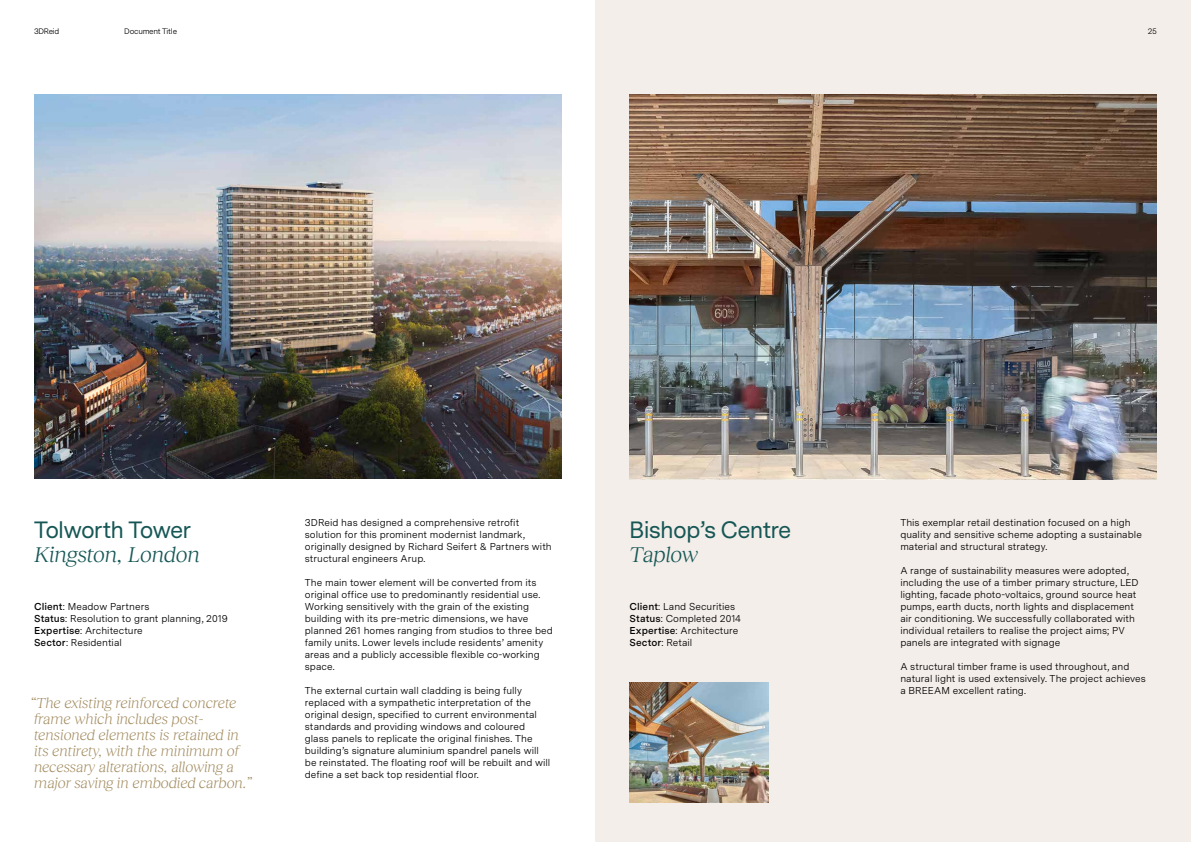
<style>
.page{position:relative;width:1191px;height:842px;background:#fff}
.page>*{position:absolute;margin:0;border:0;box-sizing:border-box;transform-origin:0 0}
.t1{font:22px "Messina Sans";letter-spacing:-.005em;color:#165755}
.t2{font:italic 22px "Reckless Neue";letter-spacing:-.01em;color:#165755}
.t3{font:italic 300 15px/16px "Reckless Neue";color:#a28b5e}
.t4{font:10px/12px "Messina Sans";letter-spacing:.005em;color:#000}
.t5{font:8px "Messina Sans";letter-spacing:-.03em;color:#000}
.s1{font-weight:600}
</style>
<div class="page">
<div style="left:595px;top:0;width:596px;height:842px;background:#f4eeea"></div>
<img style="left:34px;top:94px;width:527px;height:384px">
<img style="left:629px;top:94px;width:528px;height:386px">
<img style="left:629px;top:682px;width:139px;height:120px">
<p class="t5" style="left:34px;top:25px;width:27px">3DReid</p>
<p class="t5" style="left:124px;top:25px;width:54px">Document Title</p>
<p class="t5" style="left:1147px;top:25px;width:11px">25</p>
<h1 class="t1" style="left:34px;top:515px;width:158px">Tolworth Tower</h1>
<h1 class="t2" style="left:34px;top:539px;width:167px">Kingston, London</h1>
<p class="t4" style="left:34px;top:600px;width:195px"><span class="s1">Client</span>: Meadow Partners<br><span class="s1">Status</span>: Resolution to grant planning, 2019<br><span class="s1">Expertise</span>: Architecture<br><span class="s1">Sector</span>: Residential</p>
<h2 class="t3" style="left:30px;top:694px;width:223px">“The existing reinforced concrete frame which includes post&shy;tensioned elements is retained in its entirety, with the minimum of necessary alterations, allowing a major saving in embodied carbon.”</h2>
<p class="t4" style="left:305px;top:516px;width:248px">3DReid has designed a comprehensive retrofit solution for this prominent modernist landmark, originally designed by Richard Seifert &amp; Partners with structural engineers Arup.</p>
<p class="t4" style="left:305px;top:576px;width:250px">The main tower element will be converted from its original office use to predominantly residential use.<br>Working sensitively with the grain of the existing building with its pre-metric dimensions, we have planned 261 homes ranging from studios to three bed family units. Lower levels include residents’ amenity areas and a publicly accessible flexible co-working space.</p>
<p class="t4" style="left:305px;top:684px;width:247px">The external curtain wall cladding is being fully replaced with a sympathetic interpretation of the original design, specified to current environmental standards and providing windows and coloured glass panels to replicate the original finishes. The building’s signature aluminium spandrel panels will be reinstated. The floating roof will be rebuilt and will define a set back top residential floor.</p>
<h1 class="t1" style="left:629px;top:515px;width:163px">Bishop’s Centre</h1>
<h1 class="t2" style="left:629px;top:539px;width:70px">Taplow</h1>
<p class="t4" style="left:629px;top:600px;width:113px"><span class="s1">Client</span>: Land Securities<br><span class="s1">Status</span>: Completed 2014<br><span class="s1">Expertise</span>: Architecture<br><span class="s1">Sector</span>: Retail</p>
<p class="t4" style="left:900px;top:516px;width:243px">This exemplar retail destination focused on a high quality and sensitive scheme adopting a sustainable material and structural strategy.</p>
<p class="t4" style="left:900px;top:564px;width:240px">A range of sustainability measures were adopted, including the use of a timber primary structure, LED lighting, facade photo-voltaics, ground source heat pumps, earth ducts, north lights and displacement air conditioning. We successfully collaborated with individual retailers to realise the project aims; PV panels are integrated with signage</p>
<p class="t4" style="left:900px;top:660px;width:247px">A structural timber frame is used throughout, and natural light is used extensively. The project achieves a BREEAM excellent rating.</p>
</div>
